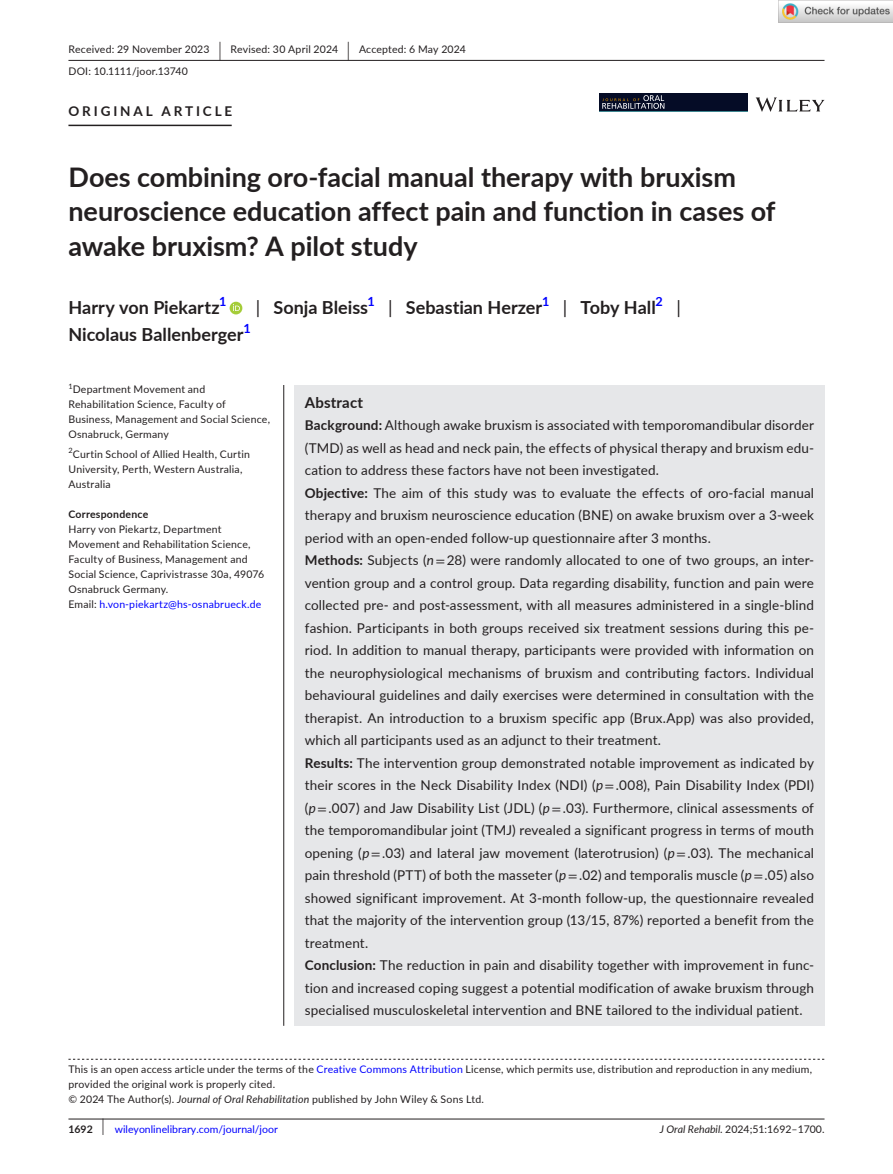
<style>
.page{position:relative;width:893px;height:1174px;background:#fff}
.page>*{position:absolute;margin:0;border:0;box-sizing:border-box;transform-origin:0 0}
.t1{font:700 27px/34.5px "Lato";color:#231f20}
.t2{font:700 18px "Lato";color:#231f20}
.t3{font:18px "Lato";color:#231f20}
.t4{font:700 15px "Lato";letter-spacing:.015em;color:#231f20}
.t5{font:13.5px/22.5px "Lato";letter-spacing:.01em;color:#231f20}
.t6{font:700 13.5px "Lato";letter-spacing:.215em;color:#231f20}
.t7{font:700 12.6px "Lato";color:#00f}
.t8{font:10.5px/15px "Lato";letter-spacing:.02em;color:#231f20}
.t9{font:10.5px "Lato";color:#00f}
.t10{font:10.5px "Lato";color:#231f20}
.t11{font:700 10.5px "Lato";letter-spacing:.02em;color:#231f20}
.t12{font:7.35px "Lato";color:#231f20}
.s1{font-size:19.65px}
.s2{font-weight:400}
.s3{color:#00f}
.s4{font-weight:700}
.s5{font-style:italic}
.s6{font-family:"STIX"}
.s7{font-weight:700;color:#231f20}
.s8{font-size:17.4px;color:#231f20}
</style>
<div class="page">
<hr style="left:68px;top:1118px;width:756px;height:1px;background:#231f20">
<svg style="left:756px;top:97px;width:68px;height:15px"></svg>
<div style="left:599px;top:93px;width:149px;height:19px;background:#050c26"></div>
<hr style="left:599px;top:111px;width:149px;height:1px;background:#3e8690">
<svg style="left:602px;top:95px;width:62px;height:14px"></svg>
<hr style="left:68px;top:60px;width:756px;height:1px;background:#231f20">
<hr style="left:68px;top:125px;width:164px;height:1px;background:#231f20">
<div style="left:230px;top:302px;width:12px;height:12px;background:#a5cd39;border-radius:50%"></div>
<svg style="left:233px;top:304px;width:7px;height:7px"></svg>
<svg style="left:68px;top:1058px;width:756px;height:1px"></svg>
<div style="left:294px;top:385px;width:530px;height:640px;background:#e6e7e9"></div>
<hr style="left:283px;top:385px;width:1px;height:640px;background:#231f20">
<img style="left:779px;top:0;width:114px;height:23px">
<p class="t8" style="left:68px;top:38px;width:399px;line-height:21.8px">Received: 29 November 2023 <span class="s1">|</span> Revised: 30 April 2024 <span class="s1">|</span> Accepted: 6 May 2024<br>DOI: 10.1111/joor.13740</p>
<p class="t6" style="left:68px;top:101px;width:165px">ORIGINAL ARTICLE</p>
<h1 class="t1" style="left:68px;top:159px;width:709px">Does combining oro-facial manual therapy with bruxism neuroscience education affect pain and function in cases of awake bruxism? A pilot study</h1>
<h2 class="t2" style="left:68px;top:295px;width:153px">Harry von Piekartz</h2>
<p class="t7" style="left:219px;top:292px;width:9px">1</p>
<h2 class="t2" style="left:256px;top:295px;width:114px"><span class="s2">|</span> Sonja Bleiss</h2>
<p class="t7" style="left:367px;top:292px;width:9px">1</p>
<h2 class="t2" style="left:388px;top:295px;width:155px"><span class="s2">|</span> Sebastian Herzer</h2>
<p class="t7" style="left:542px;top:292px;width:9px">1</p>
<h2 class="t2" style="left:563px;top:295px;width:94px"><span class="s2">|</span> Toby Hall</h2>
<p class="t7" style="left:656px;top:292px;width:9px">2</p>
<h2 class="t3" style="left:676px;top:295px;width:6px">|</h2>
<h2 class="t2" style="left:68px;top:322px;width:177px">Nicolaus Ballenberger</h2>
<p class="t7" style="left:243px;top:319px;width:9px">1</p>
<p class="t12" style="left:68px;top:381px;width:6px">1</p>
<p class="t8" style="left:68px;top:382px;width:203px;text-indent:4px">Department Movement and<br>Rehabilitation Science, Faculty of<br>Business, Management and Social Science,<br>Osnabruck, Germany</p>
<p class="t8" style="left:68px;top:446px;width:183px"><sup>2</sup>Curtin School of Allied Health, Curtin<br>University, Perth, Western Australia,<br>Australia</p>
<p class="t11" style="left:68px;top:506px;width:81px">Correspondence</p>
<p class="t8" style="left:68px;top:521px;width:197px">Harry von Piekartz, Department Movement and Rehabilitation Science, Faculty of Business, Management and Social Science, Caprivistrasse 30a, 49076<br>Osnabruck Germany.<br>Email: <span class="s3">h.von-piekartz@hs-osnabrueck.de</span></p>
<p class="t4" style="left:305px;top:391px;width:60px">Abstract</p>
<p class="t5" style="left:305px;top:413px;width:511px"><span class="s4">Background:</span> Although awake bruxism is associated with temporomandibular disorder (TMD) as well as head and neck pain, the effects of physical therapy and bruxism edu&shy;cation to address these factors have not been investigated.<br><span class="s4">Objective:</span> The aim of this study was to evaluate the effects of oro-facial manual therapy and bruxism neuroscience education (BNE) on awake bruxism over a 3-week period with an open-ended follow-up questionnaire after 3 months.<br><span class="s4">Methods:</span> Subjects (<span class="s5">n</span><span class="s6">=</span> 28) were randomly allocated to one of two groups, an inter&shy;vention group and a control group. Data regarding disability, function and pain were collected pre- and post-assessment, with all measures administered in a single-blind fashion. Participants in both groups received six treatment sessions during this pe&shy;riod. In addition to manual therapy, participants were provided with information on the neurophysiological mechanisms of bruxism and contributing factors. Individual behavioural guidelines and daily exercises were determined in consultation with the therapist. An introduction to a bruxism specific app (Brux.App) was also provided, which all participants used as an adjunct to their treatment.<br><span class="s4">Results:</span> The intervention group demonstrated notable improvement as indicated by their scores in the Neck Disability Index (NDI) (<span class="s5">p</span><span class="s6">=</span> .008), Pain Disability Index (PDI) (<span class="s5">p</span><span class="s6">=</span> .007) and Jaw Disability List (JDL) (<span class="s5">p</span><span class="s6">=</span> .03). Furthermore, clinical assessments of the temporomandibular joint (TMJ) revealed a significant progress in terms of mouth opening (<span class="s5">p</span><span class="s6">=</span> .03) and lateral jaw movement (laterotrusion) (<span class="s5">p</span><span class="s6">=</span> .03). The mechanical pain threshold (PTT) of both the masseter (<span class="s5">p</span><span class="s6">=</span> .02) and temporalis muscle (<span class="s5">p</span><span class="s6">=</span> .05) also showed significant improvement. At 3-month follow-up, the questionnaire revealed that the majority of the intervention group (13/15, 87%) reported a benefit from the treatment.<br><span class="s4">Conclusion:</span> The reduction in pain and disability together with improvement in func&shy;tion and increased coping suggest a potential modification of awake bruxism through specialised musculoskeletal intervention and BNE tailored to the individual patient.</p>
<p class="t8" style="left:68px;top:1061px;width:745px">This is an open access article under the terms of the <span class="s3">Creative Commons Attribution</span> License, which permits use, distribution and reproduction in any medium, provided the original work is properly cited.<br>© 2024 The Author(s). <span class="s5">Journal of Oral Rehabilitation</span> published by John Wiley &amp; Sons Ltd.</p>
<p class="t9" style="left:68px;top:1121px;width:211px"><span class="s7">1692</span> <span class="s8">|</span> wileyonlinelibrary.com/journal/joor</p>
<p class="t10" style="left:660px;top:1121px;width:166px"><span class="s5">J Oral Rehabil.</span> 2024;51:1692–1700.</p>
</div>
